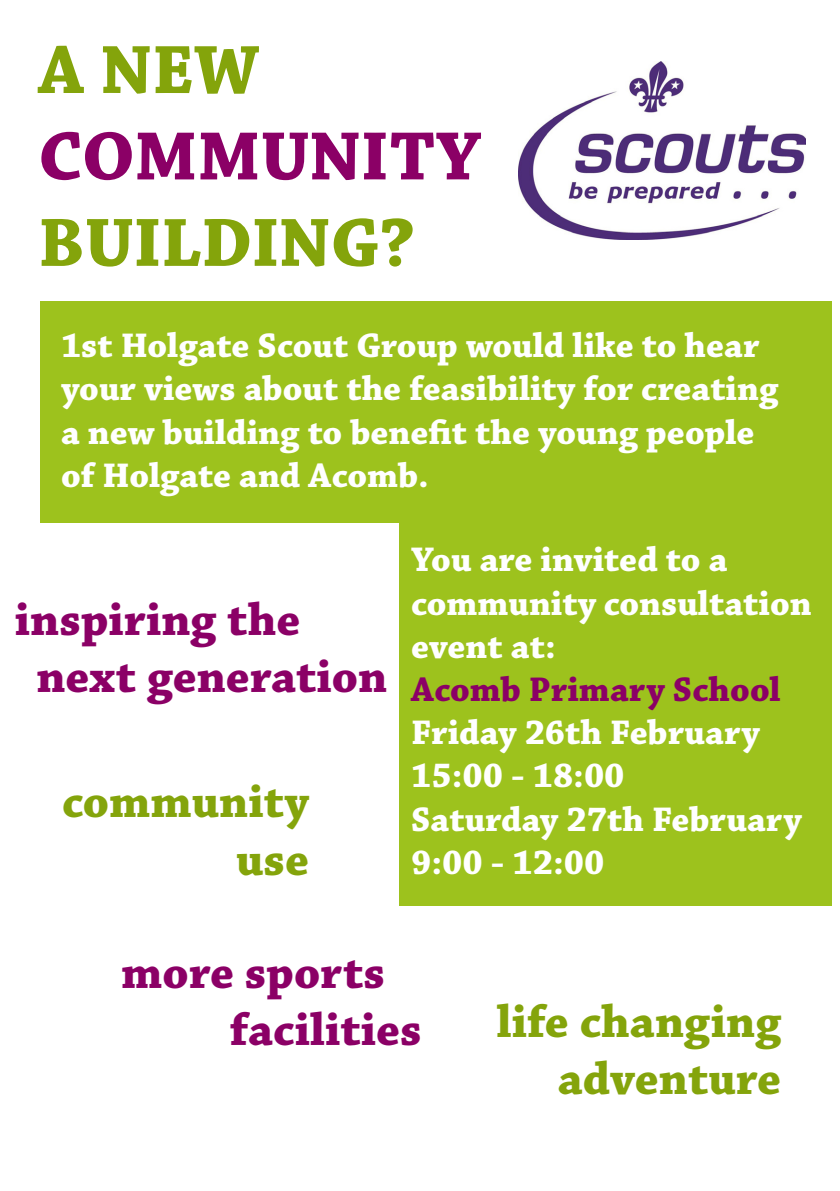
<style>
.page{position:relative;width:840px;height:1191px;background:#fff}
.page>*{position:absolute;margin:0;border:0;box-sizing:border-box;transform-origin:0 0}
.t1{font:700 72px "Chaparral Pro";color:#84a40b}
.t2{font:700 72px "Chaparral Pro";color:#8b0066}
.t3{font:700 48px "Chaparral Pro";color:#8b0066}
.t4{font:700 48px/57.6px "Chaparral Pro";color:#84a40b;text-align:right}
.t5{font:700 36px/43.2px "Chaparral Pro";color:#fff}
.t6{font:700 36px "Chaparral Pro";color:#8b0066}
</style>
<div class="page">
<img style="left:518px;top:62px;width:287px;height:178px">
<div style="left:399px;top:301px;width:432px;height:605px;background:#9dc21d"></div>
<div style="left:40px;top:302px;width:400px;height:221px;background:#9dc21d"></div>
<p class="t1" style="left:38px;top:28px;width:222px">A NEW</p>
<p class="t2" style="left:38px;top:114px;width:443px">COMMUNITY</p>
<p class="t1" style="left:38px;top:201px;width:378px">BUILDING?</p>
<p class="t5" style="left:61px;top:325px;width:718px">1st Holgate Scout Group would like to hear your views about the feasibility for creating a new building to benefit the young people of Holgate and Acomb.</p>
<p class="t3" style="left:15px;top:591px;width:287px">inspiring the</p>
<p class="t3" style="left:36px;top:648px;width:352px">next generation</p>
<p class="t4" style="left:62px;top:775px;width:248px">community use</p>
<p class="t5" style="left:411px;top:540px;width:318px">You are invited to a</p>
<p class="t5" style="left:411px;top:583px;width:402px">community consultation</p>
<p class="t5" style="left:411px;top:626px;width:146px">event at:</p>
<p class="t6" style="left:411px;top:668px;width:371px">Acomb Primary School</p>
<p class="t5" style="left:411px;top:712px;width:350px">Friday 26th February</p>
<p class="t5" style="left:411px;top:756px;width:215px">15:00 - 18:00</p>
<p class="t5" style="left:411px;top:799px;width:392px">Saturday 27th February</p>
<p class="t5" style="left:411px;top:842px;width:194px">9:00 - 12:00</p>
<p class="t3" style="left:121px;top:944px;width:265px">more sports</p>
<p class="t3" style="left:229px;top:1002px;width:193px">facilities</p>
<p class="t4" style="left:496px;top:994px;width:286px">life changing</p>
<p class="t4" style="left:557px;top:1052px;width:225px">adventure</p>
</div>
